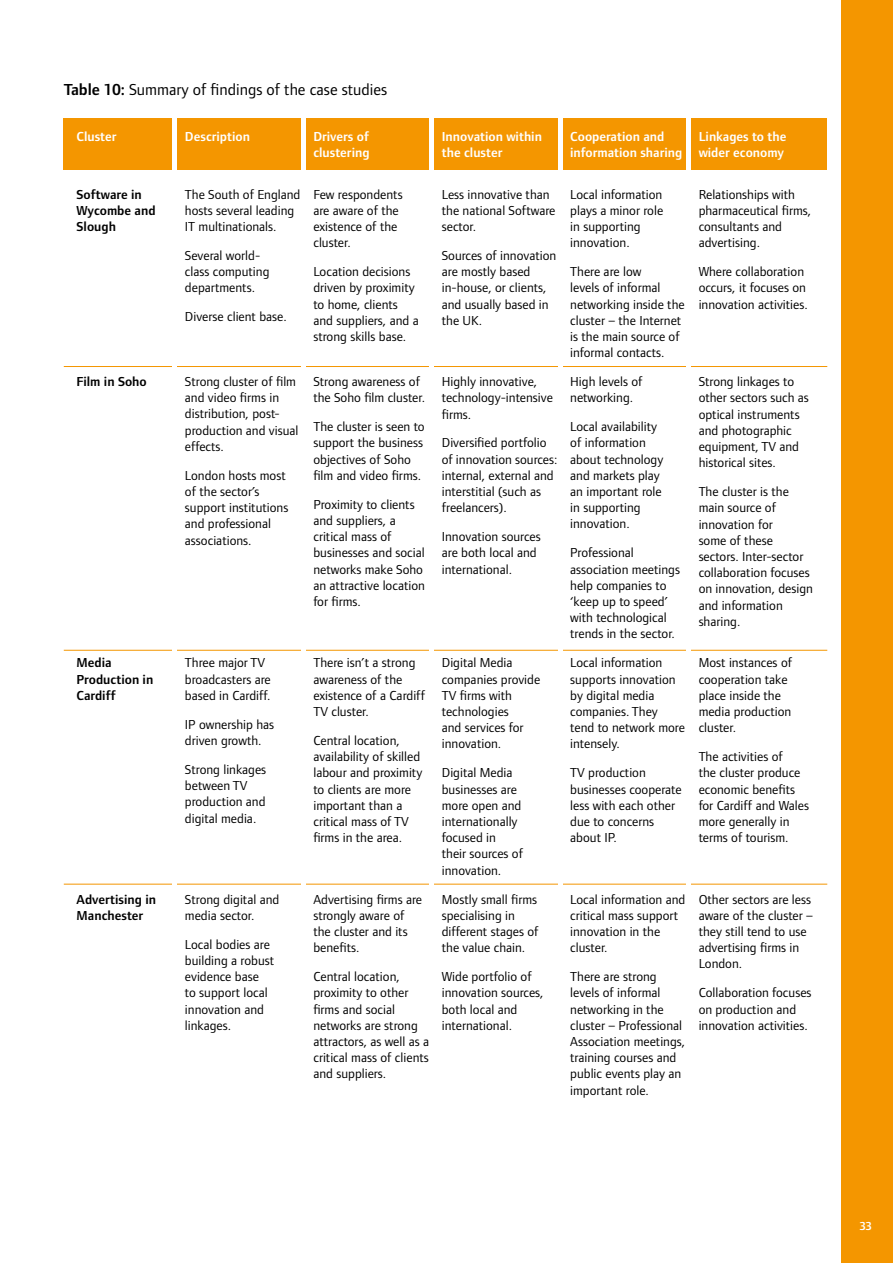
<style>
.page{position:relative;width:893px;height:1263px;background:#fff}
.page>*{position:absolute;margin:0;border:0;box-sizing:border-box;transform-origin:0 0}
.t1{font:16.5px "Foundry Form Sans";color:#000}
.t2{font:13.5px/16.2px "Foundry Form Sans";color:#000}
.t3{font:600 13.5px/16.2px "Foundry Form Sans";color:#fff}
.t4{font:600 13.5px/16.2px "Foundry Form Sans";color:#000}
.t5{font:600 12px "Foundry Form Sans";color:#fff}
.s1{font-weight:600}
</style>
<div class="page">
<div style="left:842px;top:0;width:51px;height:1263px;background:#f49600"></div>
<hr style="left:64px;top:366px;width:763px;height:1px;background:#f49600">
<hr style="left:64px;top:650px;width:763px;height:1px;background:#f49600">
<hr style="left:64px;top:884px;width:763px;height:1px;background:#f49600">
<div style="left:64px;top:118px;width:763px;height:51px;background:#f49600"></div>
<hr style="left:173px;top:115px;width:4px;height:839px;background:#fff">
<div style="left:301px;top:115px;width:5px;height:839px;background:#fff"></div>
<div style="left:429px;top:115px;width:5px;height:839px;background:#fff"></div>
<hr style="left:558px;top:115px;width:4px;height:839px;background:#fff">
<div style="left:686px;top:115px;width:5px;height:839px;background:#fff"></div>
<p class="t1" style="left:64px;top:80px;width:325px"><span class="s1">Table 10:</span> Summary of findings of the case studies</p>
<p class="t3" style="left:77px;top:128px;width:41px">Cluster</p>
<p class="t3" style="left:313px;top:128px;width:58px">Drivers of clustering</p>
<p class="t2" style="left:313px;top:186px;width:91px">Few respondents are aware of the existence of the cluster.</p>
<p class="t2" style="left:313px;top:263px;width:107px">Location decisions driven by proximity to home, clients and suppliers, and a strong skills base.</p>
<p class="t2" style="left:313px;top:373px;width:113px">Strong awareness of the Soho film cluster.</p>
<p class="t2" style="left:313px;top:418px;width:113px">The cluster is seen to support the business objectives of Soho film and video firms.</p>
<p class="t2" style="left:313px;top:496px;width:113px">Proximity to clients and suppliers, a critical mass of businesses and social networks make Soho an attractive location for firms.</p>
<p class="t3" style="left:185px;top:128px;width:67px">Description</p>
<p class="t4" style="left:77px;top:186px;width:81px">Software in<br>Wycombe and<br>Slough</p>
<p class="t2" style="left:185px;top:186px;width:117px">The South of England hosts several leading<br>IT multinationals.</p>
<p class="t2" style="left:185px;top:247px;width:86px">Several world&shy;class computing departments.</p>
<p class="t2" style="left:185px;top:309px;width:103px">Diverse client base.</p>
<p class="t2" style="left:185px;top:373px;width:115px">Strong cluster of film and video firms in distribution, post&shy;production and visual effects.</p>
<p class="t2" style="left:185px;top:467px;width:105px">London hosts most of the sector’s support institutions and professional associations.</p>
<p class="t4" style="left:77px;top:373px;width:72px">Film in Soho</p>
<p class="t3" style="left:442px;top:128px;width:102px">Innovation within the cluster</p>
<p class="t2" style="left:442px;top:186px;width:115px">Less innovative than the national Software sector.</p>
<p class="t2" style="left:442px;top:247px;width:116px">Sources of innovation are mostly based in-house, or clients, and usually based in the UK.</p>
<p class="t2" style="left:442px;top:373px;width:113px">Highly innovative, technology-intensive firms.</p>
<p class="t2" style="left:442px;top:435px;width:117px">Diversified portfolio of innovation sources: internal, external and interstitial (such as freelancers).</p>
<p class="t2" style="left:442px;top:528px;width:100px">Innovation sources are both local and international.</p>
<p class="t4" style="left:77px;top:655px;width:78px">Media<br>Production in<br>Cardiff</p>
<p class="t4" style="left:77px;top:891px;width:81px">Advertising in<br>Manchester</p>
<p class="t2" style="left:185px;top:655px;width:87px">Three major TV broadcasters are based in Cardiff.</p>
<p class="t2" style="left:185px;top:716px;width:91px">IP ownership has driven growth.</p>
<p class="t2" style="left:185px;top:761px;width:83px">Strong linkages between TV production and digital media.</p>
<p class="t2" style="left:185px;top:891px;width:96px">Strong digital and media sector.</p>
<p class="t2" style="left:185px;top:936px;width:91px">Local bodies are building a robust evidence base<br>to support local innovation and linkages.</p>
<p class="t2" style="left:313px;top:655px;width:113px">There isn’t a strong awareness of the existence of a Cardiff<br>TV cluster.</p>
<p class="t2" style="left:313px;top:732px;width:110px">Central location, availability of skilled labour and proximity to clients are more important than a critical mass of TV firms in the area.</p>
<p class="t2" style="left:313px;top:891px;width:110px">Advertising firms are strongly aware of the cluster and its benefits.</p>
<p class="t2" style="left:313px;top:968px;width:117px">Central location, proximity to other firms and social networks are strong attractors, as well as a critical mass of clients and suppliers.</p>
<p class="t2" style="left:442px;top:655px;width:100px">Digital Media companies provide<br>TV firms with technologies<br>and services for innovation.</p>
<p class="t2" style="left:442px;top:765px;width:83px">Digital Media businesses are more open and internationally focused in their sources of innovation.</p>
<p class="t2" style="left:442px;top:891px;width:98px">Mostly small firms specialising in different stages of the value chain.</p>
<p class="t2" style="left:442px;top:968px;width:103px">Wide portfolio of innovation sources, both local and international.</p>
<p class="t3" style="left:570px;top:128px;width:114px">Cooperation and information sharing</p>
<p class="t2" style="left:570px;top:186px;width:95px">Local information plays a minor role in supporting innovation.</p>
<p class="t2" style="left:570px;top:263px;width:116px">There are low<br>levels of informal networking inside the cluster – the Internet is the main source of informal contacts.</p>
<p class="t2" style="left:570px;top:373px;width:74px">High levels of networking.</p>
<p class="t2" style="left:570px;top:419px;width:95px">Local availability of information about technology and markets play an important role in supporting innovation.</p>
<p class="t2" style="left:570px;top:545px;width:111px">Professional association meetings help companies to ‘keep up to speed’ with technological trends in the sector.</p>
<p class="t2" style="left:570px;top:655px;width:116px">Local information supports innovation by digital media companies. They tend to network more intensely.</p>
<p class="t2" style="left:570px;top:765px;width:113px">TV production businesses cooperate less with each other due to concerns about IP.</p>
<p class="t2" style="left:570px;top:891px;width:117px">Local information and critical mass support innovation in the cluster.</p>
<p class="t2" style="left:570px;top:968px;width:116px">There are strong levels of informal networking in the cluster – Professional<br>Association meetings, training courses and public events play an important role.</p>
<p class="t3" style="left:699px;top:128px;width:89px">Linkages to the wider economy</p>
<p class="t2" style="left:699px;top:186px;width:114px">Relationships with pharmaceutical firms, consultants and advertising.</p>
<p class="t2" style="left:699px;top:263px;width:111px">Where collaboration occurs, it focuses on innovation activities.</p>
<p class="t2" style="left:699px;top:373px;width:112px">Strong linkages to other sectors such as optical instruments and photographic equipment, TV and historical sites.</p>
<p class="t2" style="left:699px;top:483px;width:116px">The cluster is the main source of innovation for<br>some of these sectors. Inter-sector collaboration focuses on innovation, design and information sharing.</p>
<p class="t2" style="left:699px;top:655px;width:95px">Most instances of cooperation take place inside the media production cluster.</p>
<p class="t2" style="left:699px;top:748px;width:112px">The activities of<br>the cluster produce economic benefits for Cardiff and Wales more generally in terms of tourism.</p>
<p class="t2" style="left:699px;top:891px;width:116px">Other sectors are less aware of the cluster – they still tend to use advertising firms in<br>London.</p>
<p class="t2" style="left:699px;top:985px;width:114px">Collaboration focuses on production and innovation activities.</p>
<p class="t5" style="left:860px;top:1219px;width:13px">33</p>
</div>
